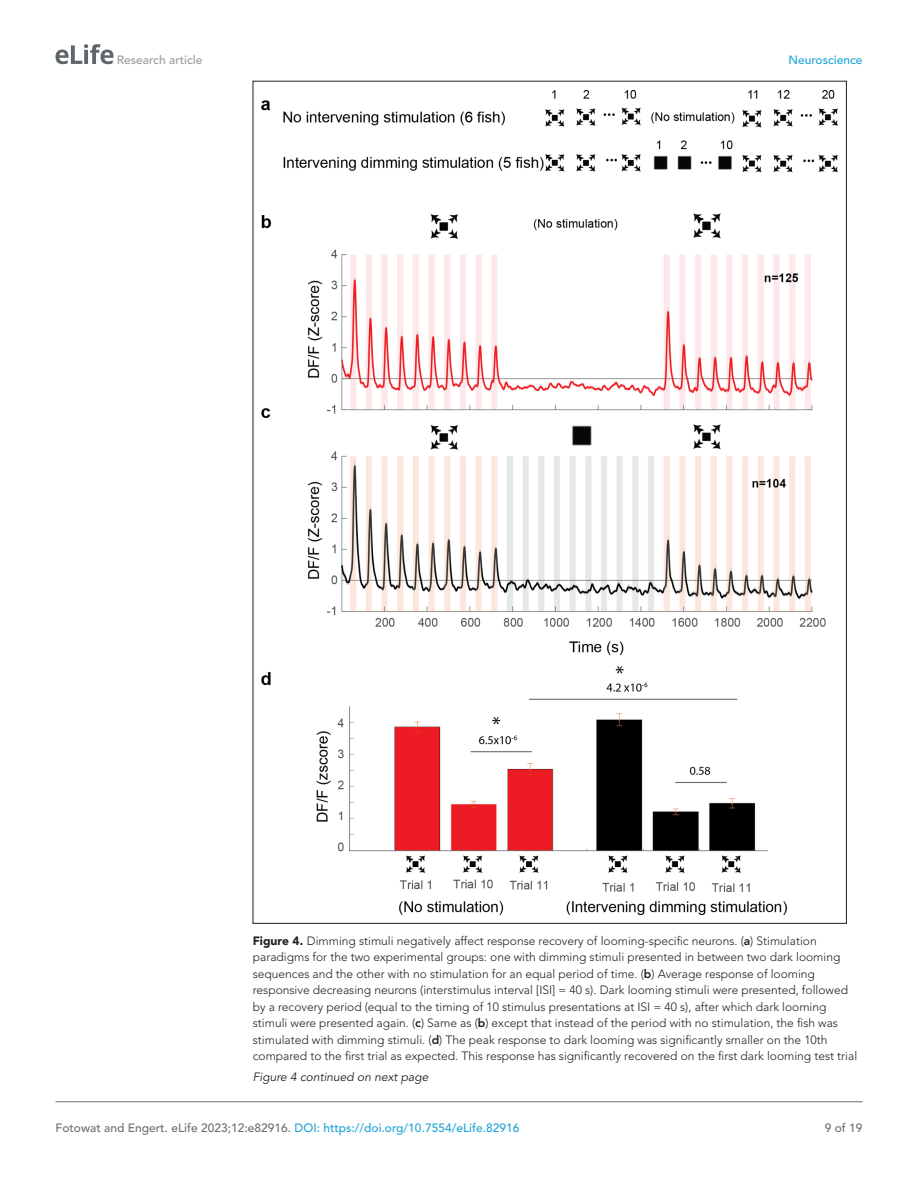
<style>
.page{position:relative;width:918px;height:1188px;background:#fff}
.page>*{position:absolute;margin:0;border:0;box-sizing:border-box;transform-origin:0 0}
.t1{font:300 12px/16.5px "Avenir LT Std";color:#231f20}
.t2{font:500 12px "Avenir LT Std";color:#1ea4d7}
.t3{font:italic 12px "Avenir LT Std";color:#231f20}
.t4{font:500 12px "Avenir LT Std";color:#9a9a9a}
.t5{font:500 12px "Avenir LT Std";color:#6e6e70}
.s1{font-weight:900}
.s2{font-weight:800}
.s3{color:#6e6e70}
</style>
<div class="page">
<svg style="left:55px;top:44px;width:59px;height:20px"></svg>
<hr style="left:56px;top:1101px;width:806px;height:1px;background:#6e6e70">
<img style="left:262px;top:90px;width:575px;height:824px">
<p class="t4" style="left:117px;top:53px;width:87px">Research article</p>
<p class="t2" style="left:788px;top:53px;width:76px">Neuroscience</p>
<p class="t1" style="left:253px;top:932px;width:606px"><span class="s1">Figure 4.</span> Dimming stimuli negatively affect response recovery of looming-specific neurons. (<span class="s2">a</span>) Stimulation paradigms for the two experimental groups: one with dimming stimuli presented in between two dark looming sequences and the other with no stimulation for an equal period of time. (<span class="s2">b</span>) Average response of looming responsive decreasing neurons (interstimulus interval [ISI] = 40 s). Dark looming stimuli were presented, followed by a recovery period (equal to the timing of 10 stimulus presentations at ISI = 40 s), after which dark looming stimuli were presented again. (<span class="s2">c</span>) Same as (<span class="s2">b</span>) except that instead of the period with no stimulation, the fish was stimulated with dimming stimuli. (<span class="s2">d</span>) The peak response to dark looming was significantly smaller on the 10th compared to the first trial as expected. This response has significantly recovered on the first dark looming test trial</p>
<p class="t3" style="left:253px;top:1070px;width:177px">Figure 4 continued on next page</p>
<p class="t2" style="left:56px;top:1121px;width:465px"><span class="s3">Fotowat and Engert. eLife 2023;12:e82916.</span> DOI: https://doi.org/10.7554/eLife.82916</p>
<p class="t5" style="left:825px;top:1121px;width:39px">9 of 19</p>
</div>
